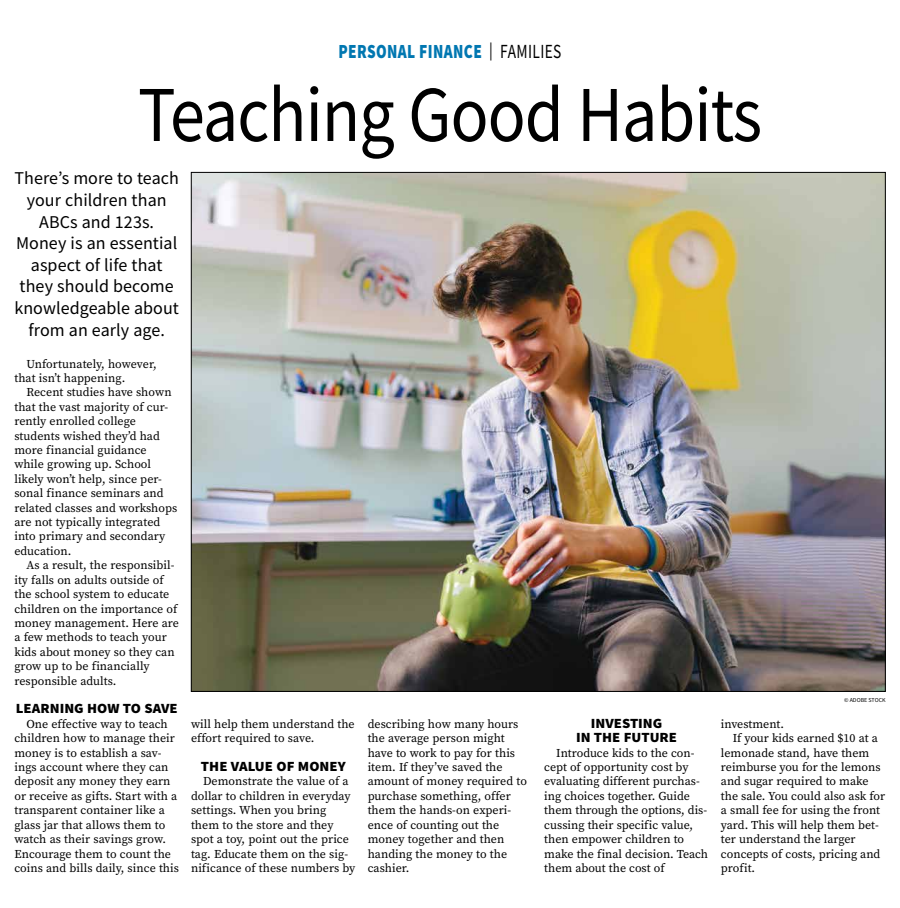
<style>
.page{position:relative;width:900px;height:908px;background:#fff}
.page>*{position:absolute;margin:0;border:0;box-sizing:border-box;transform-origin:0 0}
.t1{font:79.2px "Source Sans Pro";letter-spacing:-.015em;color:#000;scale:.89 1}
.t2{font:900 20px "Source Sans Pro";letter-spacing:.025em;color:#0077b1;scale:.77 1}
.t3{font:18px/21.6px "Source Sans Pro";letter-spacing:.005em;color:#000;text-align:center}
.t4{font:900 14px/14.4px "Source Sans Pro";color:#000;text-align:center;scale:1.05 1}
.t5{font:12px/14.4px "Source Serif Pro";letter-spacing:.005em;color:#000}
.t6{font:6px "Source Sans Pro";color:#000}
.s1{font-weight:400;font-size:18px;color:#000}
.s2{font-weight:400;color:#000}
</style>
<div class="page">
<img style="left:193px;top:174px;width:691px;height:515px">
<h2 class="t2" style="left:338px;top:38px;width:291px">PERSONAL FINANCE <span class="s1">|</span> <span class="s2">FAMILIES</span></h2>
<h1 class="t1" style="left:138px;top:64px;width:703px">Teaching Good Habits</h1>
<h3 class="t3" style="left:14px;top:167px;width:166px">There’s more to teach your children than<br>ABCs and 123s.<br>Money is an essential aspect of life that they should become knowledgeable about from an early age.</h3>
<p class="t5" style="left:14px;top:356px;width:144px;text-indent:12px">Unfortunately, however, that isn’t happening.</p>
<p class="t5" style="left:14px;top:385px;width:164px;text-indent:12px">Recent studies have shown that the vast majority of cur&shy;rently enrolled college students wished they’d had more financial guidance while growing up. School likely won’t help, since per&shy;sonal finance seminars and related classes and workshops are not typically integrated into primary and secondary education.</p>
<p class="t5" style="left:14px;top:558px;width:166px;text-indent:12px">As a result, the responsibil&shy;ity falls on adults outside of the school system to educate children on the importance of money management. Here are a few methods to teach your kids about money so they can grow up to be financially responsible adults.</p>
<p class="t4" style="left:16px;top:701px;width:156px">LEARNING HOW TO SAVE</p>
<p class="t5" style="left:14px;top:716px;width:166px;text-indent:12px">One effective way to teach children how to manage their money is to establish a sav&shy;ings account where they can deposit any money they earn or receive as gifts. Start with a transparent container like a glass jar that allows them to watch as their savings grow.<br>Encourage them to count the coins and bills daily, since this</p>
<p class="t5" style="left:191px;top:716px;width:165px">will help them understand the effort required to save.</p>
<p class="t4" style="left:201px;top:758px;width:139px">THE VALUE OF MONEY</p>
<p class="t5" style="left:191px;top:774px;width:166px;text-indent:12px">Demonstrate the value of a dollar to children in everyday settings. When you bring them to the store and they spot a toy, point out the price tag. Educate them on the sig&shy;nificance of these numbers by</p>
<p class="t5" style="left:368px;top:716px;width:161px">describing how many hours the average person might have to work to pay for this item. If they’ve saved the amount of money required to purchase something, offer them the hands-on experi&shy;ence of counting out the money together and then handing the money to the cashier.</p>
<p class="t4" style="left:576px;top:715px;width:98px">INVESTING<br>IN THE FUTURE</p>
<p class="t5" style="left:544px;top:745px;width:165px;text-indent:12px">Introduce kids to the con&shy;cept of opportunity cost by evaluating different purchas&shy;ing choices together. Guide them through the options, dis&shy;cussing their specific value, then empower children to make the final decision. Teach them about the cost of</p>
<p class="t6" style="left:844px;top:696px;width:43px">© ADOBE STOCK</p>
<p class="t5" style="left:721px;top:716px;width:65px">investment.</p>
<p class="t5" style="left:733px;top:730px;width:146px">If your kids earned $10 at a</p>
<p class="t5" style="left:721px;top:745px;width:150px">lemonade stand, have them</p>
<p class="t5" style="left:721px;top:759px;width:161px">reimburse you for the lemons</p>
<p class="t5" style="left:721px;top:774px;width:149px">and sugar required to make</p>
<p class="t5" style="left:721px;top:788px;width:166px">the sale. You could also ask for</p>
<p class="t5" style="left:721px;top:802px;width:161px">a small fee for using the front</p>
<p class="t5" style="left:721px;top:817px;width:159px">yard. This will help them bet-</p>
<p class="t5" style="left:721px;top:831px;width:136px">ter understand the larger</p>
<p class="t5" style="left:721px;top:846px;width:161px">concepts of costs, pricing and</p>
<p class="t5" style="left:721px;top:860px;width:36px">profit.</p>
</div>
